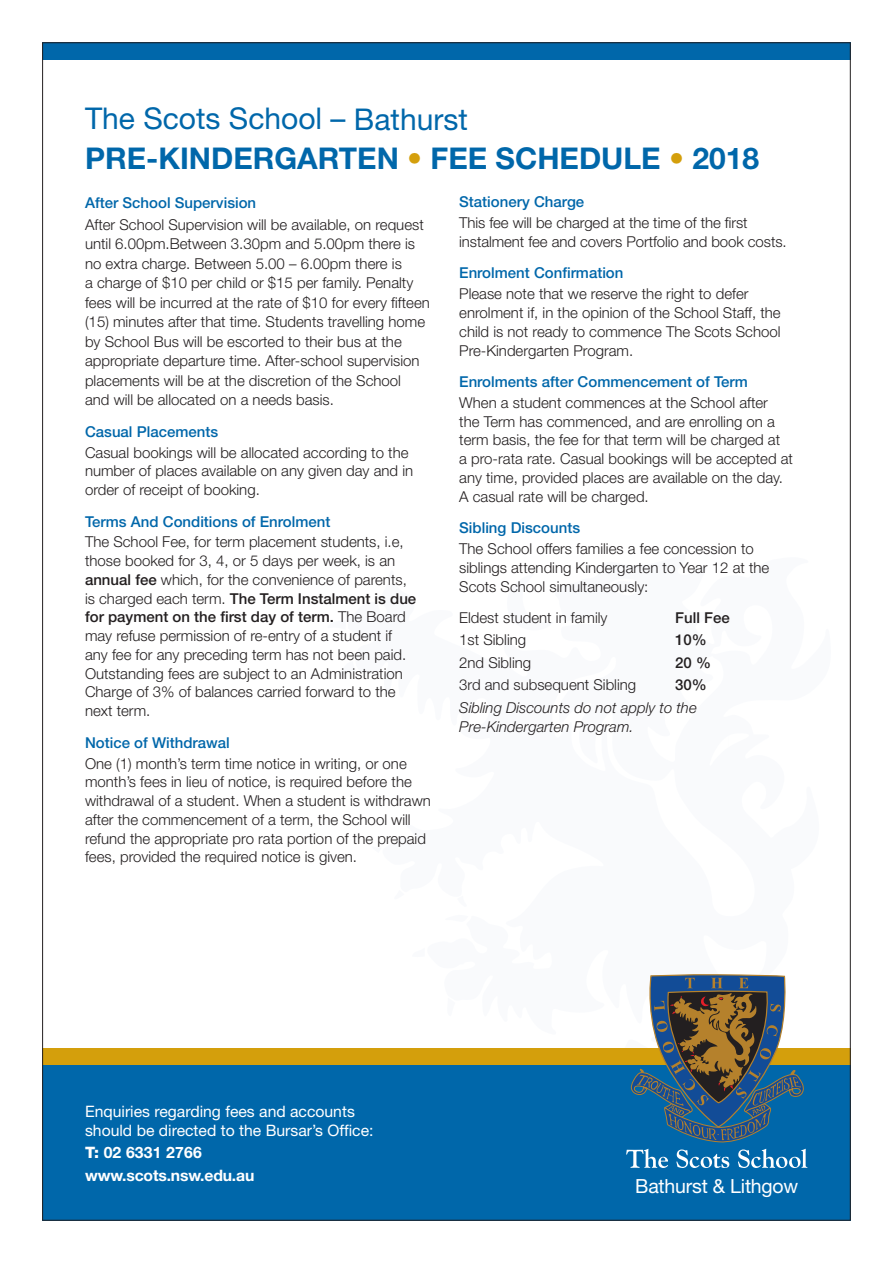
<style>
.page{position:relative;width:893px;height:1263px;background:#fff}
.page>*{position:absolute;margin:0;border:0;box-sizing:border-box;transform-origin:0 0}
.t1{font:700 30px "Helvetica Neue";color:#0067aa}
.t2{font:30px "Helvetica Neue";color:#0067aa}
.t3{font:19.5px "Helvetica Neue";letter-spacing:-.01em;color:#fff}
.t4{font:15.75px/19.5px "Helvetica Neue";color:#fff}
.t5{font:700 15.75px "Helvetica Neue";letter-spacing:-.01em;color:#fff}
.t6{font:700 15.75px "Helvetica Neue";letter-spacing:.01em;color:#fff}
.t7{font:300 15px/18.8px "Helvetica Neue";color:#231f20}
.t8{font:500 15px "Helvetica Neue";color:#0067aa}
.t9{font:italic 300 15px/18.8px "Helvetica Neue";color:#231f20}
.t10{font:500 15px "Helvetica Neue";color:#231f20}
.s1{color:#d49f0c}
.s2{font-weight:500}
.s3{font-weight:800}
</style>
<div class="page">
<div style="left:42px;top:1048px;width:808px;height:17px;background:#d49f0c"></div>
<div style="left:42px;top:1065px;width:808px;height:155px;background:#0067aa"></div>
<div style="left:42px;top:43px;width:808px;height:17px;background:#0067aa"></div>
<svg style="left:630px;top:974px;width:174px;height:169px"></svg>
<svg style="left:626px;top:1149px;width:42px;height:19px"></svg>
<svg style="left:676px;top:1149px;width:53px;height:19px"></svg>
<svg style="left:738px;top:1149px;width:69px;height:19px"></svg>
<p class="t2" style="left:85px;top:100px;width:384px">The Scots School – Bathurst</p>
<p class="t1" style="left:85px;top:140px;width:676px">PRE-KINDERGARTEN <span class="s1">•</span> FEE SCHEDULE <span class="s1">•</span> 2018</p>
<p class="t8" style="left:85px;top:194px;width:173px">After School Supervision</p>
<p class="t7" style="left:85px;top:214px;width:346px;line-height:19.5px">After School Supervision will be available, on request until 6.00pm.Between 3.30pm and 5.00pm there is no extra charge. Between 5.00 – 6.00pm there is<br>a charge of $10 per child or $15 per family. Penalty fees will be incurred at the rate of $10 for every fifteen (15) minutes after that time. Students travelling home by School Bus will be escorted to their bus at the appropriate departure time. After-school supervision placements will be at the discretion of the School<br>and will be allocated on a needs basis.</p>
<p class="t8" style="left:85px;top:422px;width:135px">Casual Placements</p>
<p class="t7" style="left:85px;top:442px;width:330px">Casual bookings will be allocated according to the number of places available on any given day and in order of receipt of booking.</p>
<p class="t8" style="left:85px;top:512px;width:247px">Terms And Conditions of Enrolment</p>
<p class="t7" style="left:85px;top:532px;width:333px">The School Fee, for term placement students, i.e, those booked for 3, 4, or 5 days per week, is an <span class="s2">annual fee</span> which, for the convenience of parents, is charged each term. <span class="s2">The Term Instalment is due for payment on the first day of term.</span> The Board may refuse permission of re-entry of a student if any fee for any preceding term has not been paid.<br>Outstanding fees are subject to an Administration Charge of 3% of balances carried forward to the next term.</p>
<p class="t8" style="left:85px;top:733px;width:146px">Notice of Withdrawal</p>
<p class="t7" style="left:85px;top:753px;width:347px">One (1) month’s term time notice in writing, or one month’s fees in lieu of notice, is required before the withdrawal of a student. When a student is withdrawn after the commencement of a term, the School will refund the appropriate pro rata portion of the prepaid fees, provided the required notice is given.</p>
<p class="t8" style="left:459px;top:193px;width:127px">Stationery Charge</p>
<p class="t7" style="left:459px;top:213px;width:329px">This fee will be charged at the time of the first instalment fee and covers Portfolio and book costs.</p>
<p class="t8" style="left:459px;top:264px;width:166px">Enrolment Confirmation</p>
<p class="t7" style="left:459px;top:284px;width:323px">Please note that we reserve the right to defer enrolment if, in the opinion of the School Staff, the child is not ready to commence The Scots School Pre-Kindergarten Program.</p>
<p class="t8" style="left:459px;top:373px;width:290px">Enrolments after Commencement of Term</p>
<p class="t7" style="left:459px;top:393px;width:335px">When a student commences at the School after<br>the Term has commenced, and are enrolling on a term basis, the fee for that term will be charged at<br>a pro-rata rate. Casual bookings will be accepted at any time, provided places are available on the day.<br>A casual rate will be charged.</p>
<p class="t8" style="left:459px;top:519px;width:122px">Sibling Discounts</p>
<p class="t7" style="left:459px;top:539px;width:312px">The School offers families a fee concession to siblings attending Kindergarten to Year 12 at the<br>Scots School simultaneously:</p>
<p class="t7" style="left:459px;top:608px;width:150px">Eldest student in family</p>
<p class="t10" style="left:675px;top:608px;width:56px">Full Fee</p>
<p class="t7" style="left:459px;top:630px;width:68px">1st Sibling</p>
<p class="t10" style="left:675px;top:631px;width:33px">10%</p>
<p class="t7" style="left:459px;top:653px;width:73px">2nd Sibling</p>
<p class="t10" style="left:675px;top:653px;width:37px">20 %</p>
<p class="t7" style="left:459px;top:675px;width:178px">3rd and subsequent Sibling</p>
<p class="t10" style="left:675px;top:676px;width:33px">30%</p>
<p class="t9" style="left:459px;top:698px;width:239px">Sibling Discounts do not apply to the<br>Pre-Kindergarten Program.</p>
<p class="t4" style="left:85px;top:1101px;width:290px">Enquiries regarding fees and accounts should be directed to the Bursar’s Office:</p>
<p class="t6" style="left:85px;top:1142px;width:118px"><span class="s3">T:</span> 02 6331 2766</p>
<p class="t5" style="left:85px;top:1166px;width:171px">www.scots.nsw.edu.au</p>
<p class="t3" style="left:635px;top:1174px;width:165px">Bathurst &amp; Lithgow</p>
</div>
